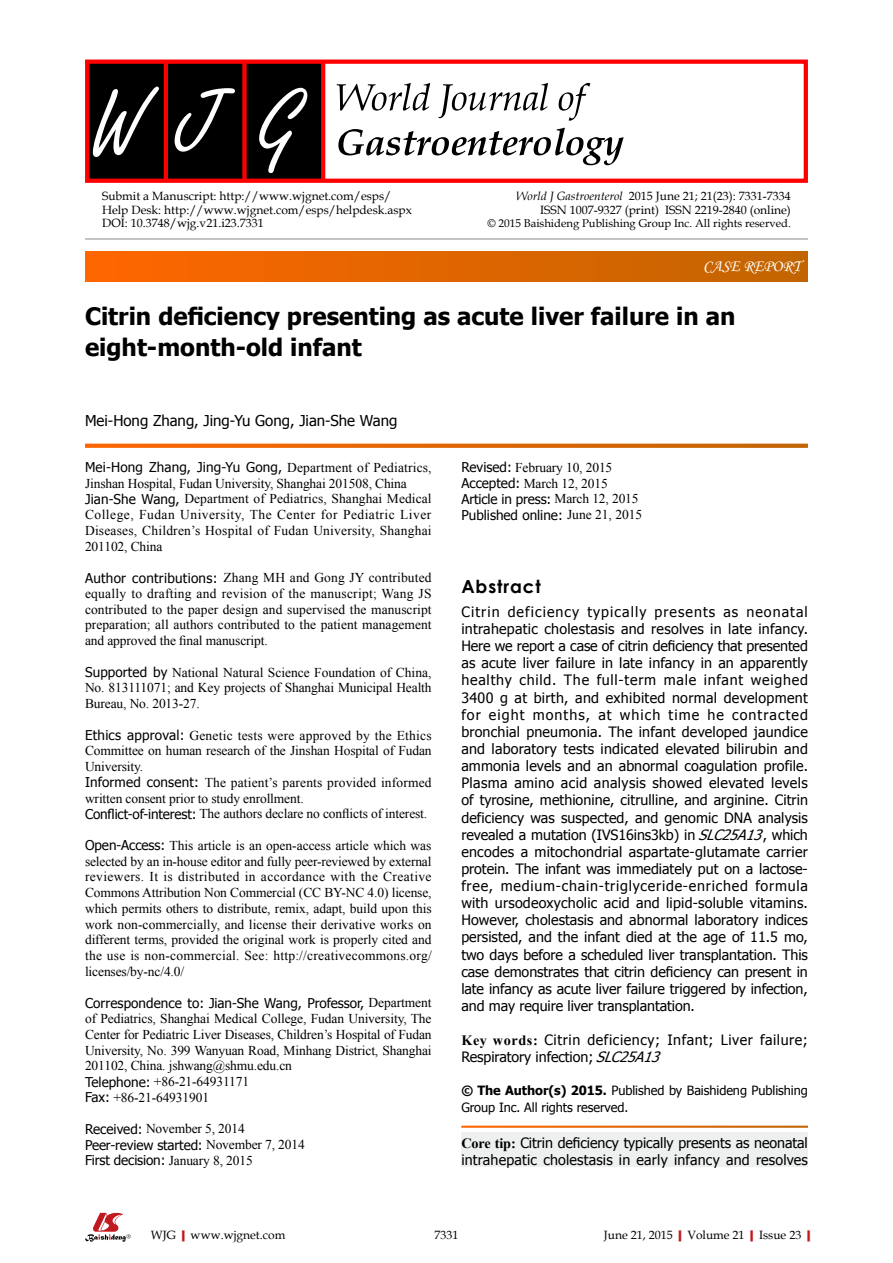
<style>
.page{position:relative;width:893px;height:1263px;background:#fff}
.page>*{position:absolute;margin:0;border:0;box-sizing:border-box;transform-origin:0 0}
.t1{font:700 24px/31.5px "Tahoma";color:#000}
.t2{font:700 18px "Century Gothic";letter-spacing:.05em;color:#000}
.t3{font:16.5px "Monotype Corsiva";color:#fff}
.t4{font:15px "Tahoma";color:#000}
.t5{font:14.25px/17.1px "Tahoma";letter-spacing:-.005em;color:#000;text-align:justify}
.t6{font:14.25px/17.1px "Tahoma";letter-spacing:.04em;color:#000}
.t7{font:13.5px/15.8px "Times New Roman";letter-spacing:-.01em;color:#000}
.t8{font:13.5px/15.9px "Tahoma";letter-spacing:-.01em;color:#000}
.t9{font:12.75px/17.1px "Tahoma";letter-spacing:-.005em;color:#000}
.t10{font:12px/13.5px "Book Antiqua";color:#000}
.t11{font:11.25px "Book Antiqua";color:#000}
.s1{font-style:italic}
.s2{font-family:"Tahoma"}
.s3{font-family:"Times New Roman"}
.s4{font-family:"Times New Roman";font-weight:700}
.s5{font-weight:700}
.s6{font-weight:700;color:#c01920}
</style>
<div class="page">
<div style="left:461px;top:1132px;width:347px;height:34px;background:#eeefef"></div>
<hr style="left:85px;top:239px;width:723px;height:1px;background:#898989">
<div style="left:87px;top:61px;width:236px;height:121px;background:#000"></div>
<hr style="left:164px;top:61px;width:4px;height:121px;background:#f00">
<div style="left:242px;top:61px;width:5px;height:121px;background:#f00"></div>
<hr style="left:321px;top:61px;width:4px;height:121px;background:#f00">
<div style="left:85px;top:60px;width:723px;height:123px;border:4px solid #f00"></div>
<svg style="left:259px;top:88px;width:48px;height:85px"></svg>
<svg style="left:175px;top:88px;width:60px;height:64px"></svg>
<svg style="left:93px;top:87px;width:66px;height:70px"></svg>
<svg style="left:337px;top:83px;width:253px;height:38px"></svg>
<svg style="left:338px;top:128px;width:286px;height:37px"></svg>
<svg style="left:85px;top:1213px;width:46px;height:29px"></svg>
<div style="left:85px;top:252px;width:723px;height:29px;background:linear-gradient(to right,#f60,#c16500)"></div>
<svg style="left:85px;top:444px;width:723px;height:4px"></svg>
<p class="t10" style="left:102px;top:189px;width:311px">Submit a Manuscript: http://www.wjgnet.com/esps/<br>Help Desk: http://www.wjgnet.com/esps/helpdesk.aspx<br>DOI: 10.3748/wjg.v21.i23.7331</p>
<p class="t10" style="left:516px;top:189px;width:276px;text-align:right"><span class="s1">World J Gastroenterol</span> 2015 June 21; 21(23): 7331-7334<br>ISSN 1007-9327 (print) ISSN 2219-2840 (online)</p>
<p class="t11" style="left:487px;top:215px;width:305px">© 2015 Baishideng Publishing Group Inc. All rights reserved.</p>
<p class="t3" style="left:703px;top:256px;width:99px">CASE REPORT</p>
<p class="t1" style="left:85px;top:298px;width:652px">Citrin deficiency presenting as acute liver failure in an eight-month-old infant</p>
<p class="t4" style="left:85px;top:410px;width:314px">Mei-Hong Zhang, Jing-Yu Gong, Jian-She Wang</p>
<p class="t7" style="left:85px;top:460px;width:348px"><span class="s2">Mei-Hong Zhang, Jing-Yu Gong,</span> Department of Pediatrics, Jinshan Hospital, Fudan University, Shanghai 201508, China <span class="s2">Jian-She Wang,</span> Department of Pediatrics, Shanghai Medical College, Fudan University, The Center for Pediatric Liver Diseases, Children’s Hospital of Fudan University, Shanghai 201102, China</p>
<p class="t7" style="left:85px;top:569px;width:348px;text-align:justify"><span class="s2">Author contributions:</span> Zhang MH and Gong JY contributed equally to drafting and revision of the manuscript; Wang JS contributed to the paper design and supervised the manuscript preparation; all authors contributed to the patient management and approved the final manuscript.</p>
<p class="t7" style="left:85px;top:664px;width:348px;text-align:justify"><span class="s2">Supported by</span> National Natural Science Foundation of China, No. 813111071; and Key projects of Shanghai Municipal Health Bureau, No. 2013-27.</p>
<p class="t7" style="left:85px;top:727px;width:348px"><span class="s2">Ethics approval:</span> Genetic tests were approved by the Ethics Committee on human research of the Jinshan Hospital of Fudan University.<br><span class="s2">Informed consent:</span> The patient’s parents provided informed written consent prior to study enrollment.<br><span class="s2">Conflict-of-interest:</span> The authors declare no conflicts of interest.</p>
<p class="t7" style="left:85px;top:837px;width:348px;text-align:justify"><span class="s2">Open-Access:</span> This article is an open-access article which was selected by an in-house editor and fully peer-reviewed by external reviewers. It is distributed in accordance with the Creative Commons Attribution Non Commercial (CC BY-NC 4.0) license, which permits others to distribute, remix, adapt, build upon this work non-commercially, and license their derivative works on different terms, provided the original work is properly cited and the use is non-commercial. See: http://creativecommons.org/ licenses/by-nc/4.0/</p>
<p class="t7" style="left:85px;top:995px;width:348px"><span class="s2">Correspondence to: Jian-She Wang, Professor,</span> Department of Pediatrics, Shanghai Medical College, Fudan University, The Center for Pediatric Liver Diseases, Children’s Hospital of Fudan University, No. 399 Wanyuan Road, Minhang District, Shanghai 201102, China. jshwang@shmu.edu.cn<br><span class="s2">Telephone:</span> +86-21-64931171<br><span class="s2">Fax:</span> +86-21-64931901</p>
<p class="t8" style="left:85px;top:1120px;width:221px">Received: <span class="s3">November 5, 2014<br></span>Peer-review started: <span class="s3">November 7, 2014<br></span>First decision: <span class="s3">January 8, 2015</span></p>
<p class="t7" style="left:461px;top:459px;width:182px"><span class="s2">Revised:</span> February 10, 2015<br><span class="s2">Accepted:</span> March 12, 2015<br><span class="s2">Article in press:</span> March 12, 2015<br><span class="s2">Published online:</span> June 21, 2015</p>
<p class="t2" style="left:461px;top:573px;width:81px">Abstract</p>
<p class="t5" style="left:461px;top:602px;width:348px">Citrin deficiency typically presents as neonatal intrahepatic cholestasis and resolves in late infancy.<br>Here we report a case of citrin deficiency that presented as acute liver failure in late infancy in an apparently healthy child. The full-term male infant weighed 3400 g at birth, and exhibited normal development for eight months, at which time he contracted bronchial pneumonia. The infant developed jaundice and laboratory tests indicated elevated bilirubin and ammonia levels and an abnormal coagulation profile.<br>Plasma amino acid analysis showed elevated levels of tyrosine, methionine, citrulline, and arginine. Citrin deficiency was suspected, and genomic DNA analysis revealed a mutation (IVS16ins3kb) in <span class="s1">SLC25A13</span>, which encodes a mitochondrial aspartate-glutamate carrier protein. The infant was immediately put on a lactose&shy;free, medium-chain-triglyceride-enriched formula with ursodeoxycholic acid and lipid-soluble vitamins.<br>However, cholestasis and abnormal laboratory indices persisted, and the infant died at the age of 11.5 mo, two days before a scheduled liver transplantation. This case demonstrates that citrin deficiency can present in late infancy as acute liver failure triggered by infection, and may require liver transplantation.</p>
<p class="t6" style="left:461px;top:1031px;width:348px"><span class="s4">Key words:</span> Citrin deficiency; Infant; Liver failure;<br>Respiratory infection; <span class="s1">SLC25A13</span></p>
<p class="t9" style="left:461px;top:1081px;width:348px"><span class="s5">© The Author(s) 2015.</span> Published by Baishideng Publishing<br>Group Inc. All rights reserved.</p>
<p class="t5" style="left:461px;top:1133px;width:348px"><span class="s4">Core tip:</span> Citrin deficiency typically presents as neonatal intrahepatic cholestasis in early infancy and resolves</p>
<p class="t10" style="left:151px;top:1227px;width:136px">WJG<span class="s6">|</span>www.wjgnet.com</p>
<p class="t10" style="left:434px;top:1227px;width:25px">7331</p>
<p class="t10" style="left:604px;top:1227px;width:214px">June 21, 2015<span class="s6">|</span>Volume 21<span class="s6">|</span>Issue 23<span class="s6">|</span></p>
</div>
